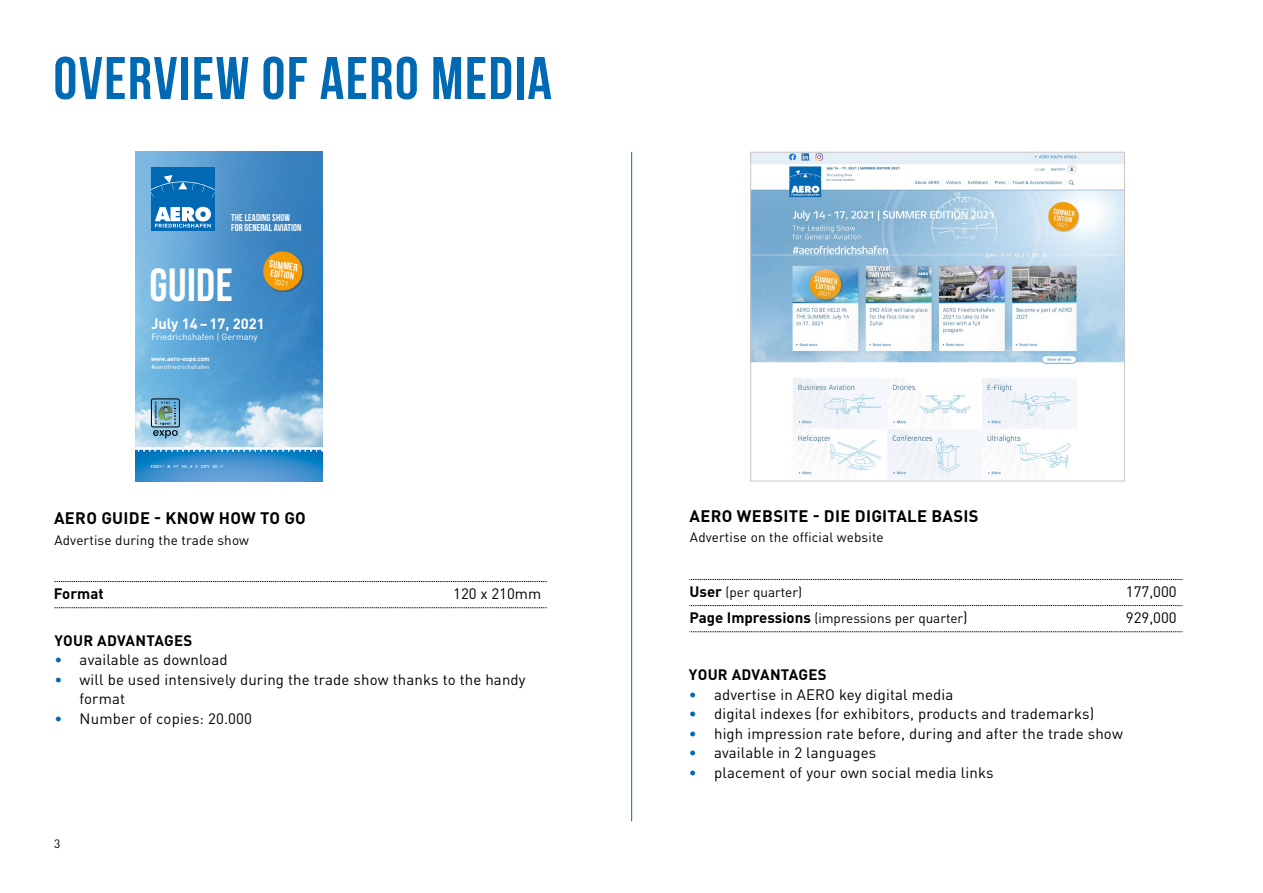
<style>
.page{position:relative;width:1263px;height:893px;background:#fff}
.page>*{position:absolute;margin:0;border:0;box-sizing:border-box;transform-origin:0 0}
.t1{font:700 60px "Bebas Neue";letter-spacing:.025em;color:#0069b4}
.t2{font:700 46.5px "Bebas Neue";letter-spacing:.01em;color:#fff}
.t3{font:700 16.5px "DIN Pro";letter-spacing:.02em;color:#000}
.t4{font:15px/19.5px "DIN Pro";letter-spacing:.01em;color:#000}
.t5{font:700 15px "DIN Pro";letter-spacing:.01em;color:#000}
.t6{font:700 14.7px "DIN Pro";color:#fff}
.t7{font:13.5px "DIN Pro";letter-spacing:.01em;color:#000}
.t8{font:12px "DIN Pro";color:#000}
.t9{font:700 10.5px "Bebas Neue";color:#fff}
.t10{font:700 9.9px/9.6px "Bebas Neue";letter-spacing:.01em;color:#fff}
.t11{font:700 9.75px "Bebas Neue";color:#fff}
.t12{font:9px "DIN Pro";color:#fff}
.t13{font:6.9px "DIN Pro";color:#fff}
.t14{font:6.3px "DIN Pro";color:#fff}
.t15{font:700 6.3px "DIN Pro";color:#fff}
.t16{font:3.9px "OCRA Std";color:#fff}
.s1{color:#0069b4}
.s2{font-weight:700;font-size:15px}
.s3{font-size:15px}
</style>
<div class="page">
<svg style="left:54px;top:581px;width:494px;height:1px"></svg>
<svg style="left:54px;top:607px;width:494px;height:1px"></svg>
<svg style="left:689px;top:579px;width:494px;height:1px"></svg>
<svg style="left:689px;top:605px;width:494px;height:1px"></svg>
<svg style="left:689px;top:631px;width:494px;height:1px"></svg>
<hr style="left:631px;top:152px;width:1px;height:669px;background:#0069b4">
<img style="left:752px;top:154px;width:371px;height:210px">
<img style="left:793px;top:378px;width:283px;height:101px">
<div style="left:750px;top:152px;width:375px;height:329px;border:1px solid #c6c6c6"></div>
<img style="left:135px;top:151px;width:187px;height:296px">
<svg style="left:135px;top:451px;width:187px;height:30px;background:#388ecc"></svg>
<svg style="left:135px;top:447px;width:188px;height:4px"></svg>
<div style="left:151px;top:167px;width:64px;height:64px;background:#0069b4"></div>
<svg style="left:151px;top:175px;width:64px;height:23px"></svg>
<svg style="left:155px;top:207px;width:56px;height:21px"></svg>
<div style="left:151px;top:399px;width:28px;height:28px;border:1px solid #000;border-radius:2px"></div>
<svg style="left:153px;top:402px;width:25px;height:36px"></svg>
<div style="left:263px;top:251px;width:42px;height:42px;background:#3680be"></div>
<svg style="left:262px;top:250px;width:42px;height:42px"></svg>
<h1 class="t1" style="left:53px;top:45px;width:500px">OVERVIEW OF AERO MEDIA</h1>
<p class="t10" style="left:231px;top:213px;width:72px">THE LEADING SHOW<br>FOR GENERAL AVIATION</p>
<h2 class="t2" style="left:149px;top:259px;width:85px">GUIDE</h2>
<p class="t9" style="left:270px;top:258px;width:30px;rotate:8deg">SUMMER</p>
<p class="t11" style="left:271px;top:267px;width:25px;rotate:7deg">EDITION</p>
<p class="t13" style="left:275px;top:277px;width:16px;rotate:7deg">2021</p>
<p class="t6" style="left:151px;top:313px;width:115px">July 14–17, 2021</p>
<p class="t12" style="left:151px;top:331px;width:108px">Friedrichshafen | Germany</p>
<p class="t15" style="left:151px;top:355px;width:60px">www.aero-expo.com</p>
<p class="t14" style="left:151px;top:363px;width:60px">#aerofriedrichshafen</p>
<p class="t16" style="left:151px;top:465px;width:74px">EDNY: N 47 40.3 E 009 30.7</p>
<p class="t3" style="left:54px;top:507px;width:253px">AERO GUIDE - KNOW HOW TO GO</p>
<p class="t7" style="left:54px;top:531px;width:196px">Advertise during the trade show</p>
<p class="t5" style="left:54px;top:583px;width:51px">Format</p>
<p class="t4" style="left:453px;top:583px;width:89px">120 x 210mm</p>
<p class="t5" style="left:54px;top:630px;width:139px">YOUR ADVANTAGES</p>
<p class="t4" style="left:54px;top:649px;width:175px"><span class="s1">•</span> available as download</p>
<p class="t4" style="left:80px;top:669px;width:447px;text-indent:-25px"><span class="s1">•</span> will be used intensively during the trade show thanks to the handy format</p>
<p class="t4" style="left:54px;top:708px;width:199px"><span class="s1">•</span> Number of copies: 20.000</p>
<p class="t8" style="left:54px;top:836px;width:8px">3</p>
<p class="t3" style="left:690px;top:505px;width:290px">AERO WEBSITE - DIE DIGITALE BASIS</p>
<p class="t7" style="left:690px;top:527px;width:195px">Advertise on the official website</p>
<p class="t7" style="left:689px;top:583px;width:114px"><span class="s2">User</span> (per quarter)</p>
<p class="t4" style="left:1126px;top:581px;width:52px">177,000</p>
<p class="t7" style="left:689px;top:609px;width:280px"><span class="s2">Page Impressions</span> (impressions per quarter<span class="s3">)</span></p>
<p class="t4" style="left:1126px;top:607px;width:52px">929,000</p>
<p class="t5" style="left:689px;top:664px;width:139px">YOUR ADVANTAGES</p>
<p class="t4" style="left:689px;top:684px;width:266px"><span class="s1">•</span> advertise in AERO key digital media</p>
<p class="t4" style="left:689px;top:703px;width:407px"><span class="s1">•</span> digital indexes (for exhibitors, products and trademarks)</p>
<p class="t4" style="left:689px;top:723px;width:435px"><span class="s1">•</span> high impression rate before, during and after the trade show</p>
<p class="t4" style="left:689px;top:742px;width:189px"><span class="s1">•</span> available in 2 languages</p>
<p class="t4" style="left:689px;top:762px;width:306px"><span class="s1">•</span> placement of your own social media links</p>
</div>
